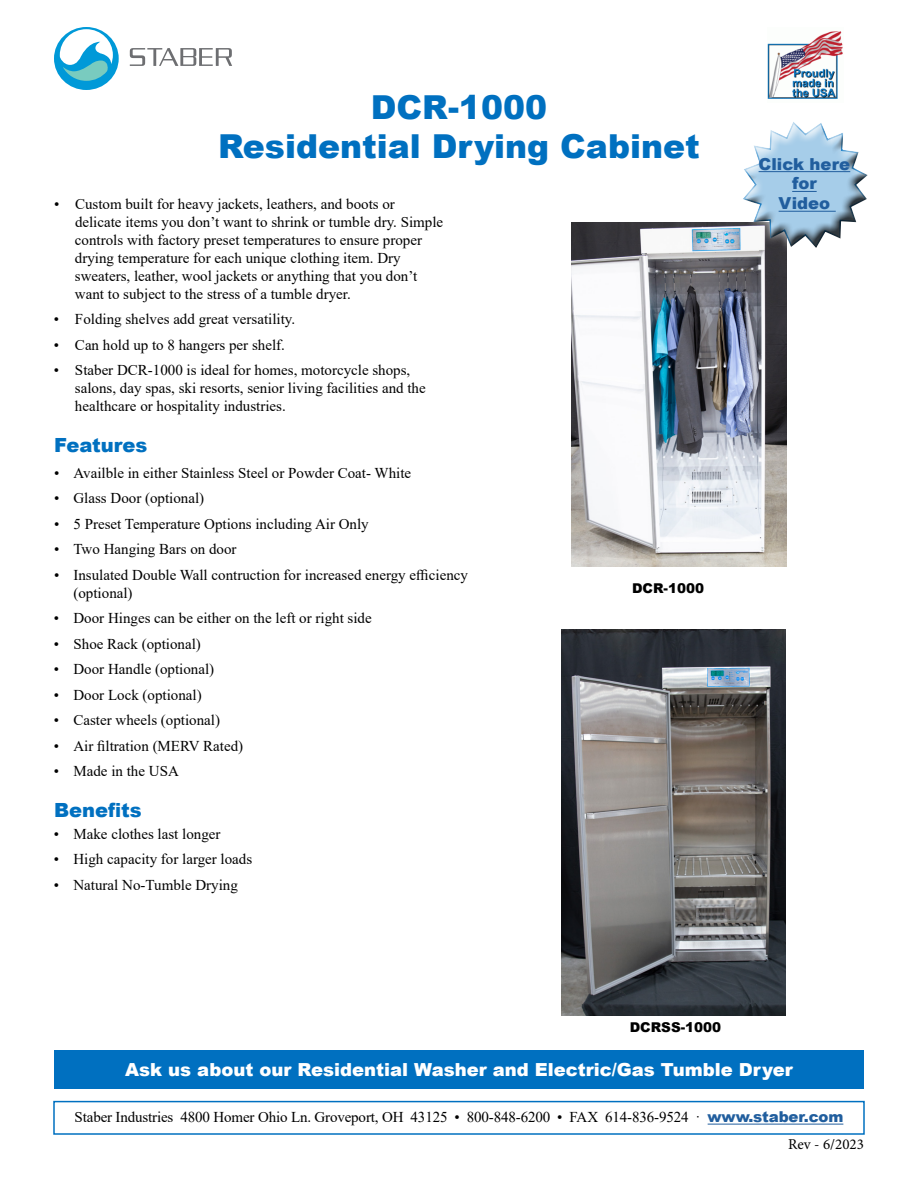
<style>
.page{position:relative;width:918px;height:1188px;background:#fff}
.page>*{position:absolute;margin:0;border:0;box-sizing:border-box;transform-origin:0 0}
.t1{font:900 33px/39.6px "Arial";color:#0070c0;text-align:center}
.t2{font:900 19.5px "Arial";color:#0070c0}
.t3{font:900 18px "Arial";color:#fff}
.t4{font:900 16.5px/19.8px "Arial";color:#215e9e;text-align:center}
.t5{font:15px/18px "Times New Roman";color:#000}
.t6{font:15px "Minion Pro";color:#000}
.t7{font:900 13.5px "Arial";color:#000}
.s1{font-family:"Arial";font-weight:900;color:#215e9e}
</style>
<div class="page">
<svg style="left:130px;top:48px;width:102px;height:18px"></svg>
<svg style="left:54px;top:27px;width:65px;height:63px"></svg>
<img style="left:767px;top:31px;width:76px;height:68px">
<div style="left:53px;top:1101px;width:812px;height:34px;border:2px solid #0070c0"></div>
<hr style="left:708px;top:1124px;width:135px;height:1px;background:#215e9e">
<img style="left:572px;top:223px;width:214px;height:343px">
<img style="left:562px;top:630px;width:223px;height:386px">
<div style="left:54px;top:1050px;width:810px;height:39px;background:#0070c0"></div>
<div style="left:734px;top:113px;width:142px;height:143px;background:#fff;opacity:.75"></div>
<div style="left:729px;top:110px;width:151px;height:139px;background:#fff"></div>
<div style="left:734px;top:117px;width:144px;height:132px;background:#000;opacity:.75"></div>
<svg style="left:741px;top:120px;width:128px;height:129px"></svg>
<hr style="left:779px;top:211px;width:57px;height:1px;background:#215e9e">
<h1 class="t1" style="left:218px;top:86px;width:483px">DCR-1000<br>Residential Drying Cabinet</h1>
<p class="t5" style="left:75px;top:194px;width:370px;text-indent:-21px">• Custom built for heavy jackets, leathers, and boots or delicate items you don’t want to shrink or tumble dry. Simple controls with factory preset temperatures to ensure proper drying temperature for each unique clothing item. Dry sweaters, leather, wool jackets or anything that you don’t want to subject to the stress of a tumble dryer.</p>
<p class="t5" style="left:54px;top:310px;width:243px">• Folding shelves add great versatility.</p>
<p class="t5" style="left:54px;top:335px;width:232px">• Can hold up to 8 hangers per shelf.</p>
<p class="t5" style="left:75px;top:361px;width:352px;text-indent:-21px">• Staber DCR-1000 is ideal for homes, motorcycle shops, salons, day spas, ski resorts, senior living facilities and the healthcare or hospitality industries.</p>
<h2 class="t2" style="left:54px;top:431px;width:95px">Features</h2>
<p class="t5" style="left:54px;top:463px;width:359px">• Availble in either Stainless Steel or Powder Coat- White</p>
<p class="t5" style="left:54px;top:489px;width:152px">• Glass Door (optional)</p>
<p class="t5" style="left:54px;top:514px;width:316px">• 5 Preset Temperature Options including Air Only</p>
<p class="t5" style="left:54px;top:540px;width:184px">• Two Hanging Bars on door</p>
<p class="t5" style="left:73px;top:565px;width:396px;text-indent:-19px">• Insulated Double Wall contruction for increased energy efficiency (optional)</p>
<p class="t5" style="left:54px;top:609px;width:319px">• Door Hinges can be either on the left or right side</p>
<p class="t5" style="left:54px;top:634px;width:148px">• Shoe Rack (optional)</p>
<p class="t5" style="left:54px;top:660px;width:162px">• Door Handle (optional)</p>
<p class="t5" style="left:54px;top:685px;width:149px">• Door Lock (optional)</p>
<p class="t5" style="left:54px;top:711px;width:168px">• Caster wheels (optional)</p>
<p class="t5" style="left:54px;top:736px;width:191px">• Air filtration (MERV Rated)</p>
<p class="t5" style="left:54px;top:762px;width:126px">• Made in the USA</p>
<h2 class="t2" style="left:54px;top:796px;width:89px">Benefits</h2>
<p class="t5" style="left:54px;top:824px;width:168px">• Make clothes last longer</p>
<p class="t5" style="left:54px;top:850px;width:200px">• High capacity for larger loads</p>
<p class="t5" style="left:54px;top:875px;width:185px">• Natural No-Tumble Drying</p>
<p class="t7" style="left:632px;top:578px;width:74px">DCR-1000</p>
<p class="t4" style="left:759px;top:153px;width:93px">Click here for<br>Video</p>
<p class="t7" style="left:630px;top:1018px;width:93px">DCRSS-1000</p>
<p class="t3" style="left:125px;top:1057px;width:669px">Ask us about our Residential Washer and Electric/Gas Tumble Dryer</p>
<p class="t5" style="left:75px;top:1108px;width:770px">Staber Industries 4800 Homer Ohio Ln. Groveport, OH 43125 • 800-848-6200 • FAX 614-836-9524 · <span class="s1">www.staber.com</span></p>
<p class="t6" style="left:788px;top:1135px;width:77px">Rev - 6/2023</p>
</div>
